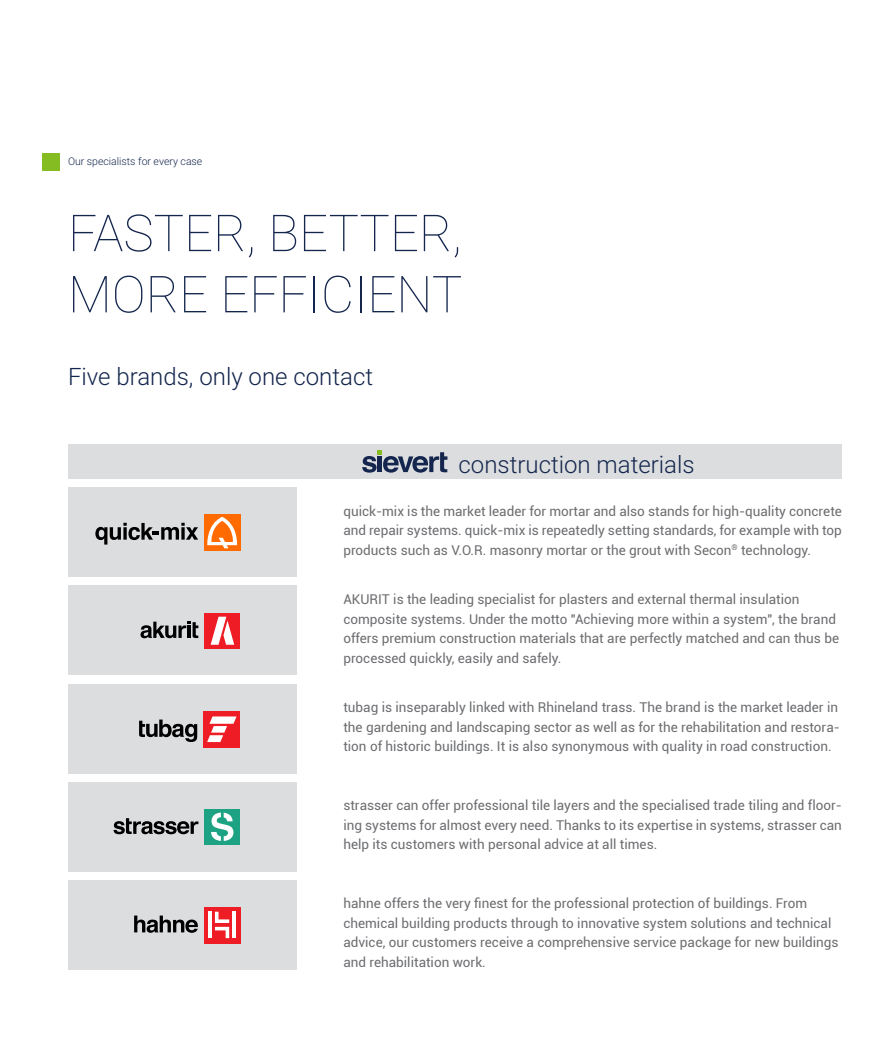
<style>
.page{position:relative;width:893px;height:1063px;background:#fff}
.page>*{position:absolute;margin:0;border:0;box-sizing:border-box;transform-origin:0 0}
.t1{font:100 51px/61.2px "Roboto";color:#14264d}
.t2{font:300 24px "Roboto";color:#14264d}
.t3{font:13.5px/19.5px "Roboto";color:#6c6d70}
.t4{font:300 10.5px "Roboto";color:#14264d}
</style>
<div class="page">
<div style="left:43px;top:153px;width:17px;height:17px;background:#85bc22"></div>
<div style="left:68px;top:586px;width:229px;height:89px;background:#dcdddf"></div>
<div style="left:68px;top:488px;width:229px;height:89px;background:#dcdddf"></div>
<div style="left:68px;top:684px;width:229px;height:89px;background:#dcdddf"></div>
<div style="left:68px;top:782px;width:229px;height:89px;background:#dcdddf"></div>
<div style="left:68px;top:880px;width:229px;height:89px;background:#dcdddf"></div>
<div style="left:68px;top:445px;width:774px;height:34px;background:#dcdddf"></div>
<svg style="left:362px;top:450px;width:85px;height:23px"></svg>
<div style="left:204px;top:514px;width:36px;height:37px;background:#ff6b00"></div>
<svg style="left:207px;top:517px;width:31px;height:31px"></svg>
<svg style="left:95px;top:523px;width:103px;height:22px"></svg>
<svg style="left:139px;top:720px;width:58px;height:22px"></svg>
<div style="left:203px;top:711px;width:37px;height:36px;background:#ee1c25"></div>
<svg style="left:207px;top:716px;width:30px;height:26px"></svg>
<div style="left:204px;top:809px;width:36px;height:36px;background:#1da383"></div>
<svg style="left:211px;top:813px;width:22px;height:28px"></svg>
<svg style="left:114px;top:818px;width:84px;height:16px"></svg>
<svg style="left:204px;top:907px;width:36px;height:36px"></svg>
<hr style="left:208px;top:912px;width:3px;height:26px;background:#fff">
<svg style="left:215px;top:912px;width:14px;height:26px"></svg>
<hr style="left:233px;top:912px;width:3px;height:26px;background:#fff">
<svg style="left:134px;top:916px;width:64px;height:17px"></svg>
<svg style="left:141px;top:621px;width:57px;height:17px"></svg>
<div style="left:204px;top:613px;width:36px;height:36px;background:#ee1c25"></div>
<svg style="left:211px;top:617px;width:23px;height:28px"></svg>
<p class="t4" style="left:68px;top:154px;width:136px">Our specialists for every case</p>
<h1 class="t1" style="left:68px;top:201px;width:396px">FASTER, BETTER,<br>MORE EFFICIENT</h1>
<h2 class="t2" style="left:68px;top:360px;width:307px">Five brands, only one contact</h2>
<h2 class="t2" style="left:459px;top:447px;width:238px">construction materials</h2>
<p class="t3" style="left:343px;top:501px;width:500px;text-align:justify">quick-mix is the market leader for mortar and also stands for high-quality concrete and repair systems. quick-mix is repeatedly setting standards, for example with top products such as V.O.R. masonry mortar or the grout with Secon<sup>®</sup> technology.</p>
<p class="t3" style="left:343px;top:589px;width:497px">AKURIT is the leading specialist for plasters and external thermal insulation composite systems. Under the motto "Achieving more within a system", the brand offers premium construction materials that are perfectly matched and can thus be processed quickly, easily and safely.</p>
<p class="t3" style="left:343px;top:697px;width:498px">tubag is inseparably linked with Rhineland trass. The brand is the market leader in the gardening and landscaping sector as well as for the rehabilitation and restora&shy;tion of historic buildings. It is also synonymous with quality in road construction.</p>
<p class="t3" style="left:343px;top:795px;width:500px;text-align:justify">strasser can offer professional tile layers and the specialised trade tiling and floor&shy;ing systems for almost every need. Thanks to its expertise in systems, strasser can help its customers with personal advice at all times.</p>
<p class="t3" style="left:343px;top:893px;width:497px">hahne offers the very finest for the professional protection of buildings. From chemical building products through to innovative system solutions and technical advice, our customers receive a comprehensive service package for new buildings and rehabilitation work.</p>
</div>
